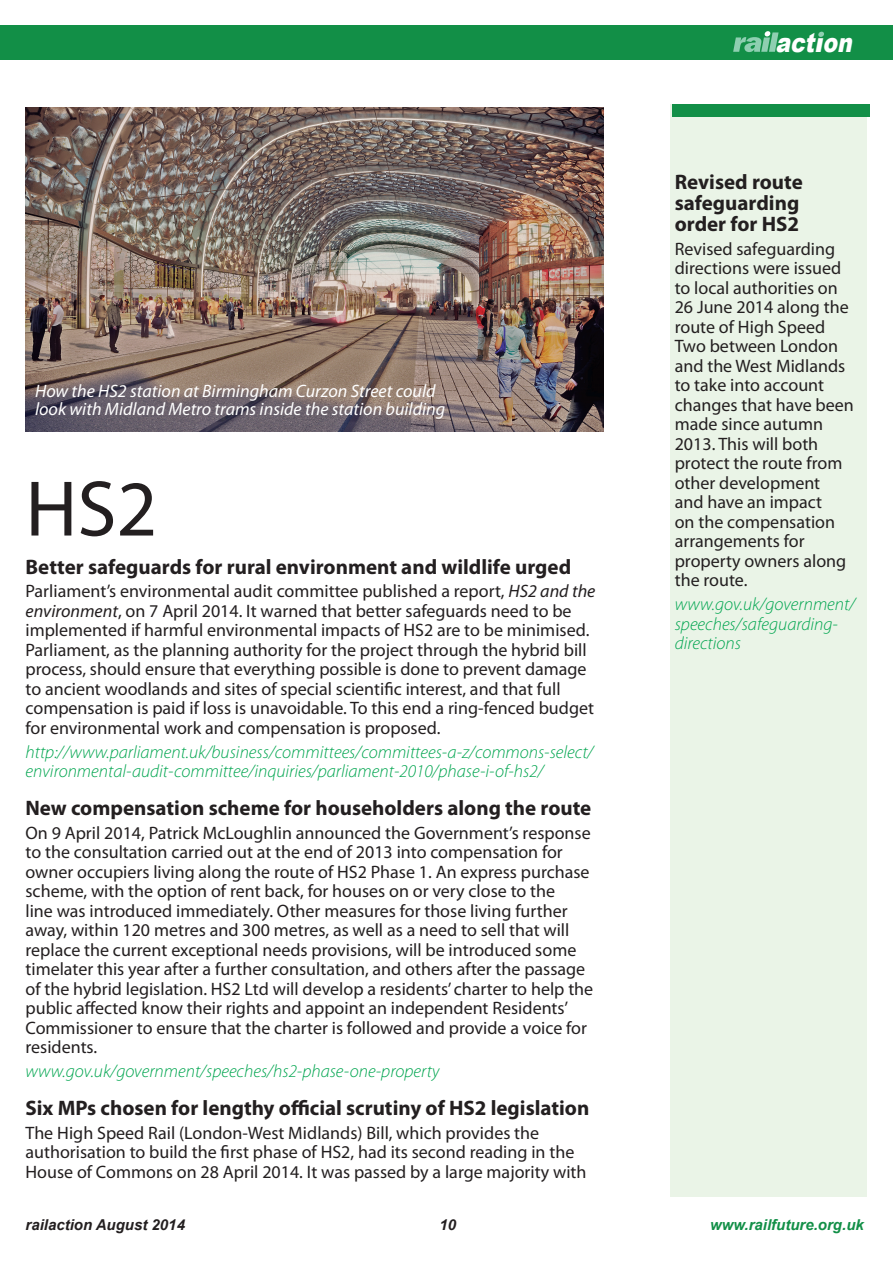
<style>
.page{position:relative;width:893px;height:1263px;background:#fff}
.page>*{position:absolute;margin:0;border:0;box-sizing:border-box;transform-origin:0 0}
.t1{font:79.5px "Myriad Pro";color:#231f20}
.t2{font:italic 900 26.7px "Arial";color:#fff;scale:.81 1}
.t3{font:700 21px/21px "Myriad Pro";color:#231f20}
.t4{font:18px/19.5px "Myriad Pro";color:#231f20}
.t5{font:italic 300 18px/19.5px "Myriad Pro";color:#00a54f}
.t6{font:italic 18px/18px "Myriad Pro";color:#fff}
.t7{font:italic 700 15px "Arial";color:#231f20}
.t8{font:italic 700 15px "Arial";color:#128f47}
.s1{font-style:italic}
</style>
<div class="page">
<div style="left:0;top:26px;width:893px;height:34px;background:#128f47"></div>
<svg style="left:733px;top:31px;width:46px;height:21px"></svg>
<svg style="left:818px;top:32px;width:6px;height:5px"></svg>
<div style="left:670px;top:104px;width:197px;height:1092px;background:#eaf4e7"></div>
<div style="left:673px;top:104px;width:197px;height:12px;background:#128f47"></div>
<img style="left:26px;top:108px;width:578px;height:324px">
<p class="t6" style="left:35px;top:382px;width:412px">How the HS2 station at Birmingham Curzon Street could look with Midland Metro trams inside the station building</p>
<h1 class="t1" style="left:26px;top:460px;width:133px">HS2</h1>
<p class="t3" style="left:26px;top:555px;width:547px">Better safeguards for rural environment and wildlife urged</p>
<p class="t4" style="left:26px;top:581px;width:571px">Parliament’s environmental audit committee published a report, <span class="s1">HS2 and the environment</span>, on 7 April 2014. It warned that better safeguards need to be implemented if harmful environmental impacts of HS2 are to be minimised.<br>Parliament, as the planning authority for the project through the hybrid bill process, should ensure that everything possible is done to prevent damage to ancient woodlands and sites of special scientific interest, and that full compensation is paid if loss is unavoidable. To this end a ring-fenced budget for environmental work and compensation is proposed.</p>
<p class="t5" style="left:26px;top:742px;width:569px">http://www.parliament.uk/business/committees/committees-a-z/commons-select/ environmental-audit-committee/inquiries/parliament-2010/phase-i-of-hs2/</p>
<p class="t3" style="left:26px;top:797px;width:567px">New compensation scheme for householders along the route</p>
<p class="t4" style="left:26px;top:823px;width:569px">On 9 April 2014, Patrick McLoughlin announced the Government’s response to the consultation carried out at the end of 2013 into compensation for owner occupiers living along the route of HS2 Phase 1. An express purchase scheme, with the option of rent back, for houses on or very close to the<br>line was introduced immediately. Other measures for those living further away, within 120 metres and 300 metres, as well as a need to sell that will replace the current exceptional needs provisions, will be introduced some timelater this year after a further consultation, and others after the passage of the hybrid legislation. HS2 Ltd will develop a residents’ charter to help the public affected know their rights and appoint an independent Residents’ Commissioner to ensure that the charter is followed and provide a voice for residents.</p>
<p class="t5" style="left:26px;top:1062px;width:415px">www.gov.uk/government/speeches/hs2-phase-one-property</p>
<p class="t3" style="left:26px;top:1097px;width:565px">Six MPs chosen for lengthy official scrutiny of HS2 legislation</p>
<p class="t4" style="left:26px;top:1123px;width:563px">The High Speed Rail (London-West Midlands) Bill, which provides the authorisation to build the first phase of HS2, had its second reading in the<br>House of Commons on 28 April 2014. It was passed by a large majority with</p>
<h2 class="t2" style="left:775px;top:23px;width:104px">action</h2>
<p class="t3" style="left:675px;top:171px;width:130px">Revised route safeguarding order for HS2</p>
<p class="t4" style="left:675px;top:239px;width:181px">Revised safeguarding directions were issued to local authorities on<br>26 June 2014 along the route of High Speed<br>Two between London and the West Midlands to take into account changes that have been made since autumn<br>2013. This will both protect the route from other development<br>and have an impact<br>on the compensation arrangements for property owners along the route.</p>
<p class="t5" style="left:675px;top:595px;width:182px">www.gov.uk/government/ speeches/safeguarding&shy;directions</p>
<p class="t7" style="left:26px;top:1215px;width:161px">railaction August 2014</p>
<p class="t7" style="left:439px;top:1215px;width:18px">10</p>
<p class="t8" style="left:710px;top:1215px;width:155px">www.railfuture.org.uk</p>
</div>
